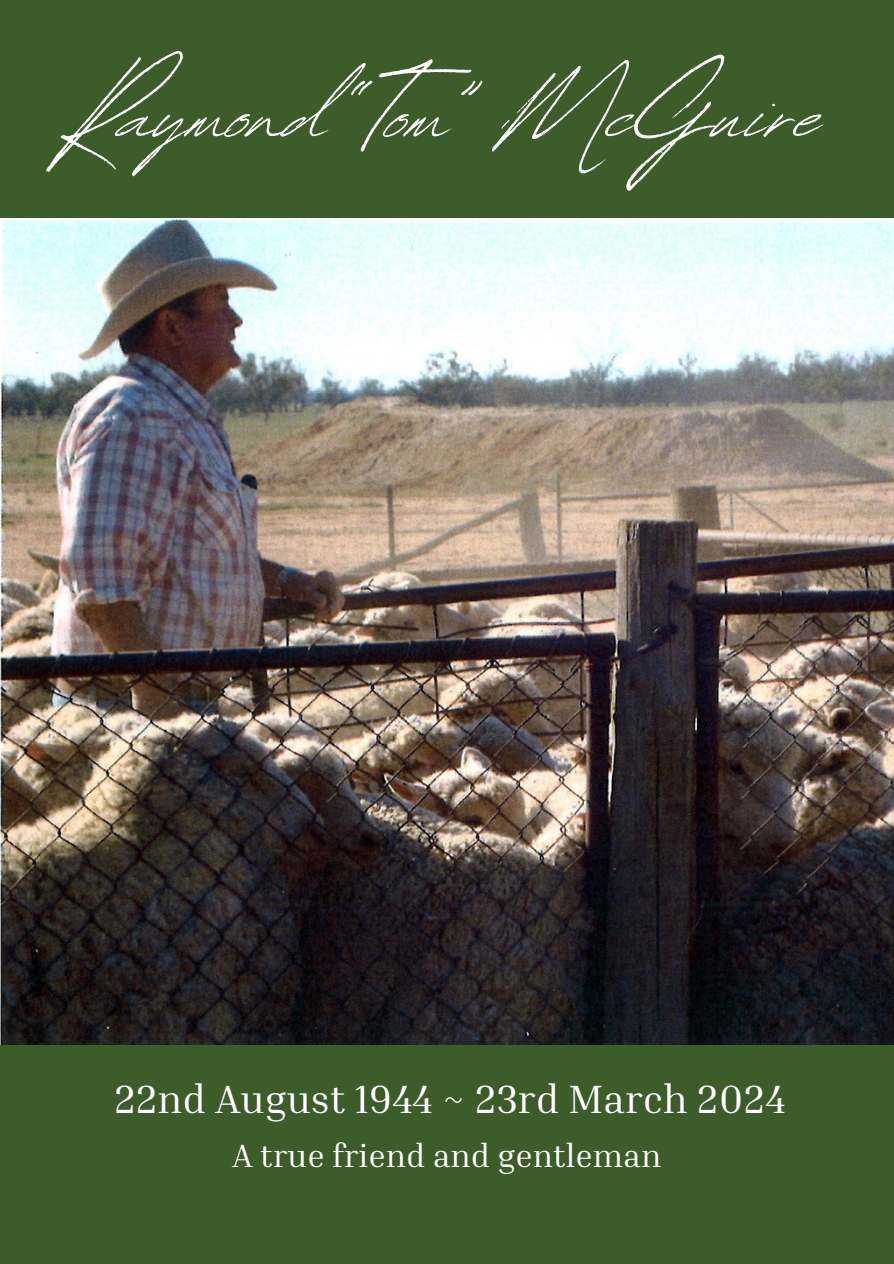
<style>
.page{position:relative;width:894px;height:1264px;background:#fff}
.page>*{position:absolute;margin:0;border:0;box-sizing:border-box;transform-origin:0 0}
.t1{font:127.5px "Revive 80 Signature";color:#fff}
.t2{font:40.35px "Inria Serif";color:#fff}
.t3{font:33px "Inria Serif";color:#fff}
</style>
<div class="page">
<div style="left:0;top:0;width:893px;height:218px;background:#3c5c29"></div>
<div style="left:0;top:1044px;width:893px;height:219px;background:#3c5c29"></div>
<img style="left:0;top:219px;width:893px;height:825px">
<h1 class="t1" style="left:72px;top:17px;width:751px">Raymond“Tom” McGuire</h1>
<p class="t2" style="left:114px;top:1073px;width:672px">22nd August 1944 ~ 23rd March 2024</p>
<h2 class="t3" style="left:232px;top:1134px;width:431px">A true friend and gentleman</h2>
</div>
